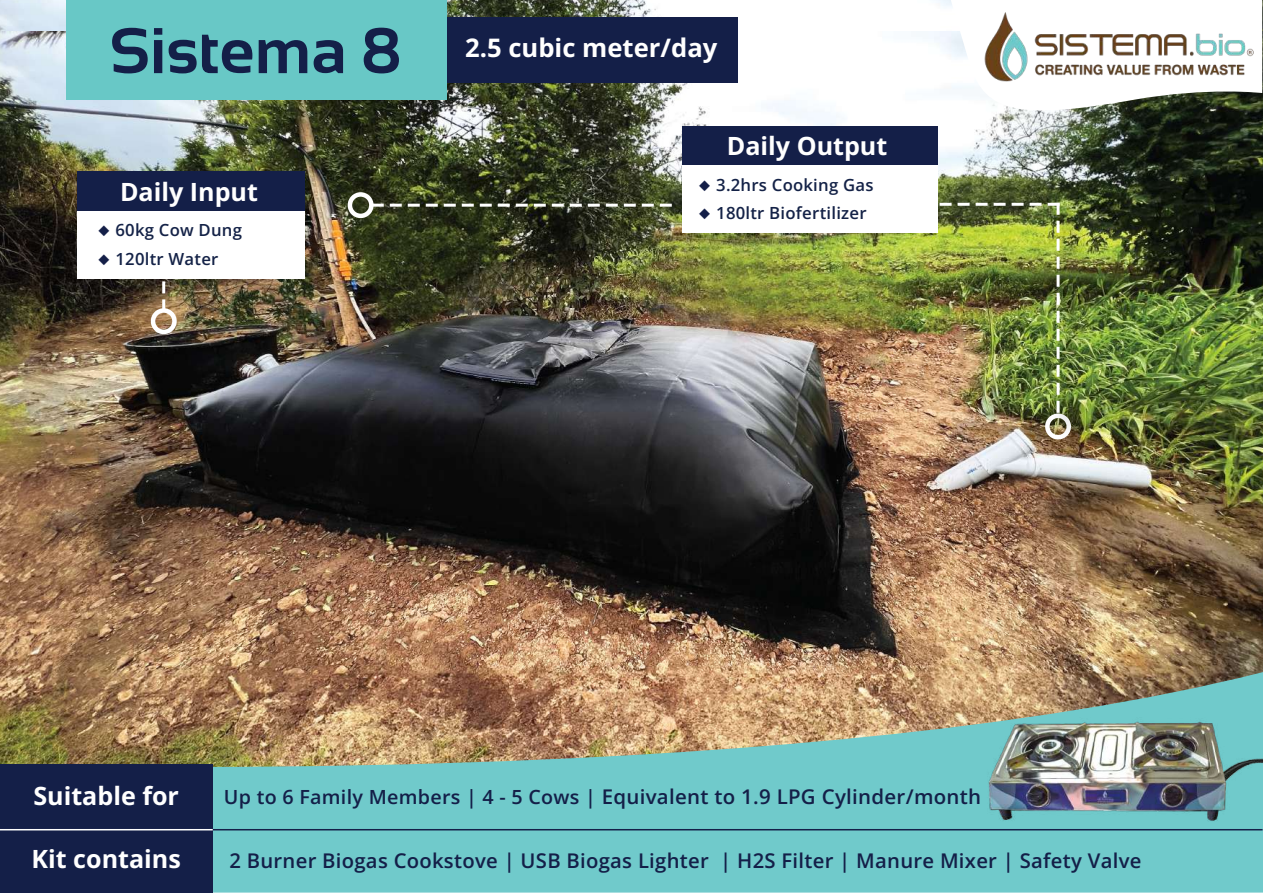
<style>
.page{position:relative;width:1263px;height:893px;background:#fff}
.page>*{position:absolute;margin:0;border:0;box-sizing:border-box;transform-origin:0 0}
.t1{font:700 64.5px "Sansation";color:#141f48}
.t2{font:700 25.5px "Open Sans";color:#fff}
.t3{font:700 25.05px "Open Sans";color:#fff}
.t4{font:600 20.25px "Open Sans";letter-spacing:.015em;color:#141f48}
.t5{font:600 16.8px "Open Sans";letter-spacing:.015em;color:#142247}
.t6{font:600 16.65px "Open Sans";letter-spacing:.015em;color:#142247}
.s1{font-family:"Montserrat";font-weight:300;font-size:19.5px;color:#141f48}
.s2{font-size:16.65px}
.s3{font-size:19.5px}
</style>
<div class="page">
<img style="left:0;top:31px;width:1262px;height:641px">
<svg style="left:0;top:672px;width:1263px;height:221px;background:#8aae9e"></svg>
<div style="left:447px;top:17px;width:291px;height:66px;background:#141f48"></div>
<div style="left:682px;top:126px;width:255px;height:99px;background:#141f48"></div>
<div style="left:682px;top:166px;width:255px;height:67px;background:#fff"></div>
<div style="left:67px;top:0;width:380px;height:99px;background:#68c8c6"></div>
<div style="left:348px;top:192px;width:26px;height:26px;border:4px solid #fff;border-radius:50%"></div>
<div style="left:151px;top:308px;width:26px;height:26px;border:4px solid #fff;border-radius:50%"></div>
<div style="left:0;top:830px;width:213px;height:63px;background:#141f48"></div>
<div style="left:77px;top:171px;width:228px;height:99px;background:#141f48"></div>
<div style="left:77px;top:211px;width:228px;height:67px;background:#fff"></div>
<div style="left:0;top:764px;width:213px;height:66px;background:#141f48"></div>
<svg style="left:373px;top:204px;width:302px;height:3px"></svg>
<img style="left:1044px;top:190px;width:49px;height:261px">
<img style="left:941px;top:203px;width:118px;height:213px">
<svg style="left:162px;top:283px;width:3px;height:27px"></svg>
<hr style="left:213px;top:829px;width:1049px;height:1px;background:#141f48">
<hr style="left:0;top:829px;width:213px;height:1px;background:#fff">
<img style="left:982px;top:701px;width:281px;height:145px">
<svg style="left:951px;top:2px;width:311px;height:118px"></svg>
<img style="left:984px;top:2px;width:278px;height:87px">
<h1 class="t1" style="left:110px;top:15px;width:293px">Sistema 8</h1>
<p class="t3" style="left:120px;top:174px;width:139px">Daily Input</p>
<p class="t6" style="left:98px;top:219px;width:145px"><span class="s1">◆</span> 60kg Cow Dung</p>
<p class="t6" style="left:98px;top:247px;width:122px"><span class="s1">◆</span> 120ltr Water</p>
<p class="t2" style="left:465px;top:30px;width:254px">2.5 cubic meter/day</p>
<p class="t3" style="left:727px;top:128px;width:162px">Daily Output</p>
<p class="t6" style="left:699px;top:173px;width:176px"><span class="s1">◆</span> 3.2hrs Cooking Gas</p>
<p class="t5" style="left:699px;top:202px;width:169px"><span class="s1">◆</span> <span class="s2">180ltr</span> Biofertilizer</p>
<p class="t3" style="left:33px;top:778px;width:147px">Suitable for</p>
<p class="t3" style="left:32px;top:841px;width:151px">Kit contains</p>
<p class="t4" style="left:224px;top:782px;width:759px"><span class="s3">Up to 6 Family Members | 4 - 5 Cows |</span> Equivalent to 1.9 LPG Cylinder/month</p>
<p class="t4" style="left:229px;top:847px;width:913px">2 Burner Biogas Cookstove | USB Biogas Lighter | H2S Filter | Manure Mixer | Safety Valve</p>
</div>
